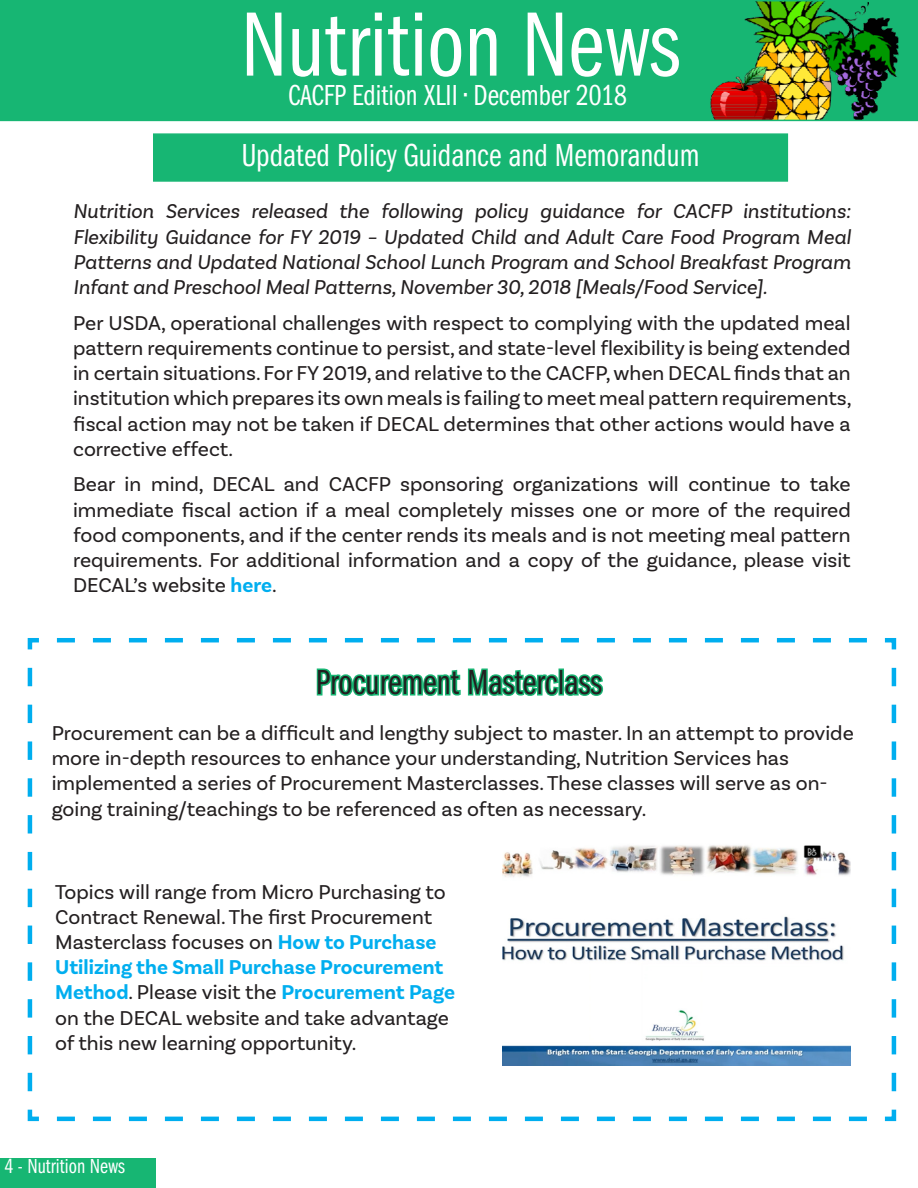
<style>
.page{position:relative;width:918px;height:1188px;background:#fff}
.page>*{position:absolute;margin:0;border:0;box-sizing:border-box;transform-origin:0 0}
.t1{font:94.5px "Franklin Gothic LT Pro Bk Cm";color:#fff}
.t2{font:36px "Franklin Gothic LT Pro Bk Cm";color:#231f20}
.t3{font:33px "Franklin Gothic LT Pro Bk Cm";color:#fff}
.t4{font:30px "Franklin Gothic LT Pro Bk Cm";color:#fff}
.t5{font:21px/25.2px "Basic Sans";color:#231f20;text-align:justify}
.t6{font:italic 21px/25.2px "Basic Sans";color:#231f20;text-align:justify}
.t7{font:21px "Franklin Gothic LT Pro Bk Cm";color:#fff}
.s1{font-weight:700;color:#00aeef}
</style>
<div class="page">
<svg style="left:0;top:0;width:918px;height:121px;background:#21aa66"></svg>
<div style="left:0;top:1158px;width:156px;height:30px;background:#17b673"></div>
<svg style="left:27px;top:638px;width:870px;height:484px"></svg>
<svg style="left:48px;top:638px;width:819px;height:65px"></svg>
<img style="left:502px;top:843px;width:349px;height:223px">
<div style="left:153px;top:133px;width:635px;height:49px;background:#17b673;border:2px solid #17b673"></div>
<p class="t1" style="left:241px;top:-7px;width:441px">Nutrition News</p>
<p class="t4" style="left:288px;top:79px;width:340px">CACFP Edition XLII • December 2018</p>
<p class="t3" style="left:242px;top:138px;width:459px">Updated Policy Guidance and Memorandum</p>
<p class="t6" style="left:73px;top:199px;width:779px">Nutrition Services released the following policy guidance for CACFP institutions:<br>Flexibility Guidance for FY 2019 – Updated Child and Adult Care Food Program Meal Patterns and Updated National School Lunch Program and School Breakfast Program Infant and Preschool Meal Patterns, November 30, 2018 [Meals/Food Service].</p>
<p class="t5" style="left:73px;top:310px;width:780px">Per USDA, operational challenges with respect to complying with the updated meal pattern requirements continue to persist, and state-level flexibility is being extended in certain situations. For FY 2019, and relative to the CACFP, when DECAL finds that an institution which prepares its own meals is failing to meet meal pattern requirements, fiscal action may not be taken if DECAL determines that other actions would have a corrective effect.</p>
<p class="t5" style="left:73px;top:472px;width:779px">Bear in mind, DECAL and CACFP sponsoring organizations will continue to take immediate fiscal action if a meal completely misses one or more of the required food components, and if the center rends its meals and is not meeting meal pattern requirements. For additional information and a copy of the guidance, please visit DECAL’s website <span class="s1">here</span>.</p>
<p class="t2" style="left:316px;top:662px;width:288px">Procurement Masterclass</p>
<p class="t5" style="left:52px;top:720px;width:804px;text-align:left">Procurement can be a difficult and lengthy subject to master. In an attempt to provide more in-depth resources to enhance your understanding, Nutrition Services has implemented a series of Procurement Masterclasses. These classes will serve as on&shy;going training/teachings to be referenced as often as necessary.</p>
<p class="t5" style="left:55px;top:879px;width:401px;text-align:left">Topics will range from Micro Purchasing to Contract Renewal. The first Procurement Masterclass focuses on <span class="s1">How to Purchase Utilizing the Small Purchase Procurement Method</span>. Please visit the <span class="s1">Procurement Page </span>on the DECAL website and take advantage of this new learning opportunity.</p>
<p class="t7" style="left:4px;top:1154px;width:122px">4 - Nutrition News</p>
</div>
